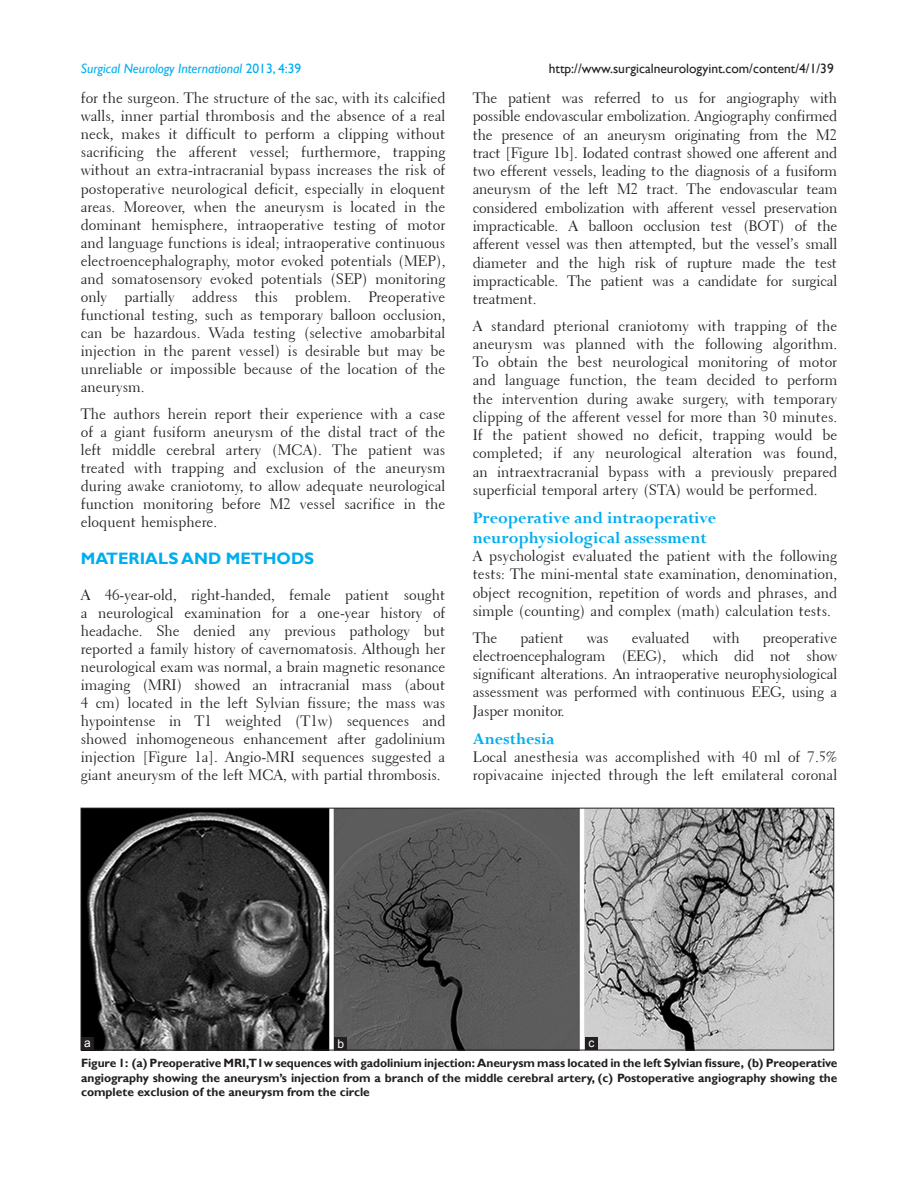
<style>
.page{position:relative;width:918px;height:1188px;background:#fff}
.page>*{position:absolute;margin:0;border:0;box-sizing:border-box;transform-origin:0 0}
.t1{font:700 18px/19.8px "Perpetua";color:#00aeef}
.t2{font:700 16.5px "Gill Sans";color:#00aeef}
.TX{font:15px/18px "Transitional 521 BT Roman A";color:#231f20;text-align:justify}
.t3{font:13.5px "Gill Sans";color:#231f20}
.t4{font:italic 13.5px "Gill Sans";color:#00aeef}
.FGC{font:700 12px/14.4px "Gill Sans";color:#231f20;text-align:justify}
.LABEL{font:12px "Arial";color:#fff}
.s1{font-style:normal}
</style>
<div class="page">
<img style="left:83px;top:810px;width:749px;height:238px">
<div style="left:81px;top:808px;width:753px;height:242px;border:1px solid #231f20"></div>
<div style="left:585px;top:1037px;width:13px;height:13px;background:#231f20"></div>
<div style="left:334px;top:1037px;width:13px;height:13px;background:#231f20"></div>
<div style="left:81px;top:1037px;width:13px;height:13px;background:#231f20"></div>
<p class="t4" style="left:81px;top:61px;width:222px">Surgical Neurology International <span class="s1">2013, 4:39</span></p>
<p class="t3" style="left:549px;top:61px;width:287px">http://www.surgicalneurologyint.com/content/4/1/39</p>
<p class="TX" style="left:81px;top:89px;width:366px">for the surgeon. The structure of the sac, with its calcified walls, inner partial thrombosis and the absence of a real neck, makes it difficult to perform a clipping without sacrificing the afferent vessel; furthermore, trapping without an extra‑intracranial bypass increases the risk of postoperative neurological deficit, especially in eloquent areas. Moreover, when the aneurysm is located in the dominant hemisphere, intraoperative testing of motor and language functions is ideal; intraoperative continuous electroencephalography, motor evoked potentials (MEP), and somatosensory evoked potentials (SEP) monitoring only partially address this problem. Preoperative functional testing, such as temporary balloon occlusion, can be hazardous. Wada testing (selective amobarbital injection in the parent vessel) is desirable but may be unreliable or impossible because of the location of the aneurysm.</p>
<p class="TX" style="left:81px;top:405px;width:366px">The authors herein report their experience with a case of a giant fusiform aneurysm of the distal tract of the left middle cerebral artery (MCA). The patient was treated with trapping and exclusion of the aneurysm during awake craniotomy, to allow adequate neurological function monitoring before M2 vessel sacrifice in the eloquent hemisphere.</p>
<h1 class="t2" style="left:81px;top:548px;width:235px">MATERIALS AND METHODS</h1>
<p class="TX" style="left:81px;top:586px;width:366px">A 46‑year‑old, right‑handed, female patient sought a neurological examination for a one‑year history of headache. She denied any previous pathology but reported a family history of cavernomatosis. Although her neurological exam was normal, a brain magnetic resonance imaging (MRI) showed an intracranial mass (about 4 cm) located in the left Sylvian fissure; the mass was hypointense in T1 weighted (T1w) sequences and showed inhomogeneous enhancement after gadolinium injection [Figure 1a]. Angio‑MRI sequences suggested a giant aneurysm of the left MCA, with partial thrombosis.</p>
<p class="TX" style="left:473px;top:89px;width:366px">The patient was referred to us for angiography with possible endovascular embolization. Angiography confirmed the presence of an aneurysm originating from the M2 tract [Figure 1b]. Iodated contrast showed one afferent and two efferent vessels, leading to the diagnosis of a fusiform aneurysm of the left M2 tract. The endovascular team considered embolization with afferent vessel preservation impracticable. A balloon occlusion test (BOT) of the afferent vessel was then attempted, but the vessel’s small diameter and the high risk of rupture made the test impracticable. The patient was a candidate for surgical treatment.</p>
<p class="TX" style="left:473px;top:317px;width:366px">A standard pterional craniotomy with trapping of the aneurysm was planned with the following algorithm.<br>To obtain the best neurological monitoring of motor and language function, the team decided to perform the intervention during awake surgery, with temporary clipping of the afferent vessel for more than 30 minutes.<br>If the patient showed no deficit, trapping would be completed; if any neurological alteration was found, an intraextracranial bypass with a previously prepared superficial temporal artery (STA) would be performed.</p>
<h2 class="t1" style="left:473px;top:508px;width:245px">Preoperative and intraoperative neurophysiological assessment</h2>
<p class="TX" style="left:473px;top:547px;width:366px">A psychologist evaluated the patient with the following tests: The mini‑mental state examination, denomination, object recognition, repetition of words and phrases, and simple (counting) and complex (math) calculation tests.</p>
<p class="TX" style="left:473px;top:629px;width:26px">The</p>
<p class="TX" style="left:521px;top:629px;width:45px">patient</p>
<p class="TX" style="left:587px;top:629px;width:23px">was</p>
<p class="TX" style="left:632px;top:629px;width:59px">evaluated</p>
<p class="TX" style="left:713px;top:629px;width:28px">with</p>
<p class="TX" style="left:473px;top:629px;width:366px;text-indent:290px">preoperative electroencephalogram (EEG), which did not show significant alterations. An intraoperative neurophysiological assessment was performed with continuous EEG, using a Jasper monitor.</p>
<h2 class="t1" style="left:473px;top:729px;width:83px">Anesthesia</h2>
<p class="TX" style="left:473px;top:748px;width:366px">Local anesthesia was accomplished with 40 ml of 7.5% ropivacaine injected through the left emilateral coronal</p>
<p class="LABEL" style="left:84px;top:1035px;width:8px">a</p>
<p class="LABEL" style="left:337px;top:1036px;width:8px">b</p>
<p class="LABEL" style="left:588px;top:1035px;width:7px">c</p>
<p class="FGC" style="left:81px;top:1056px;width:758px">Figure 1: (a) Preoperative MRI,T1w sequences with gadolinium injection: Aneurysm mass located in the left Sylvian fissure, (b) Preoperative angiography showing the aneurysm’s injection from a branch of the middle cerebral artery, (c) Postoperative angiography showing the complete exclusion of the aneurysm from the circle</p>
</div>
